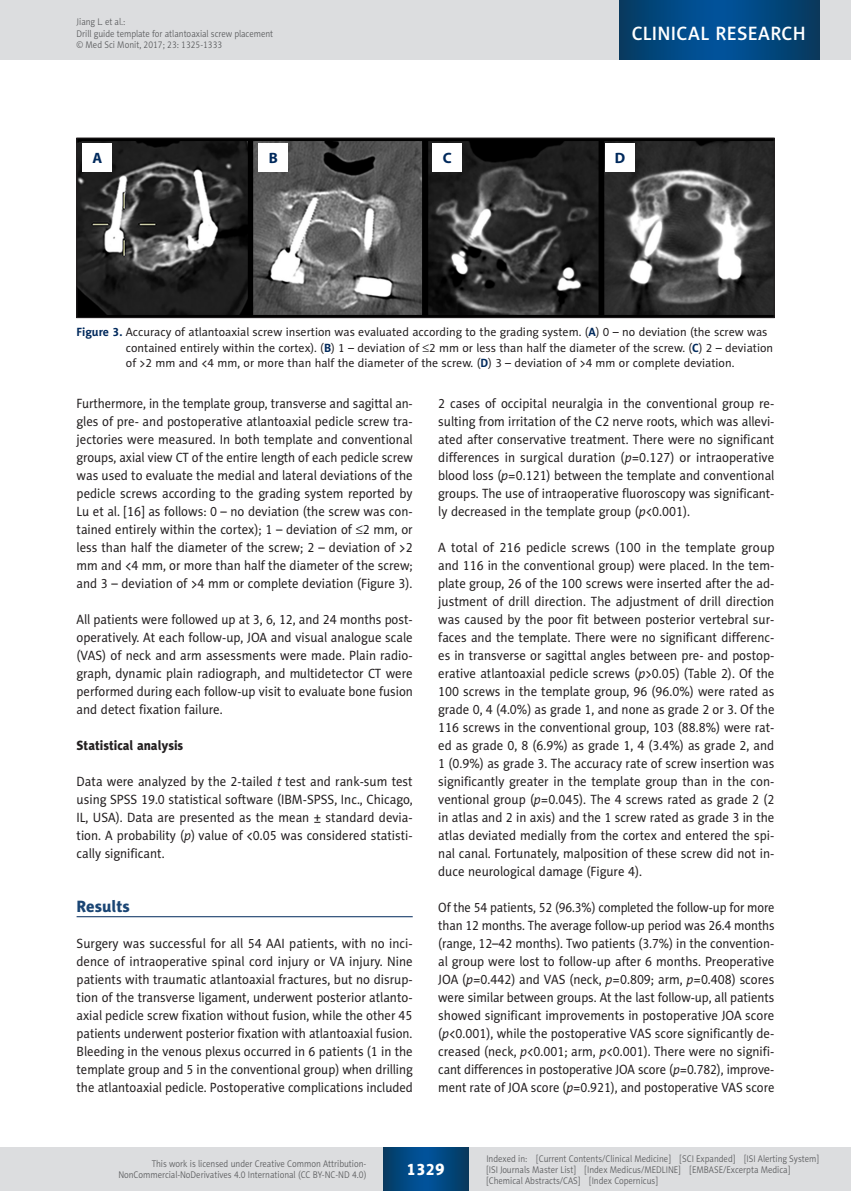
<style>
.page{position:relative;width:851px;height:1191px;background:#fff}
.page>*{position:absolute;margin:0;border:0;box-sizing:border-box;transform-origin:0 0}
.t1{font:19.5px "Naomi Sans EFN Medium";letter-spacing:.015em;color:#fff}
.MSM_Headline_1{font:16.5px "Naomi Sans EFN Heavy";color:#1a4574}
.t2{font:16.5px "Naomi Sans EFN Heavy";color:#fff}
.t3{font:700 15px "Myriad Pro";color:#00295c}
.MSM_Body{font:13.5px/18px "Naomi Sans EFN";color:#231f20;text-align:justify;scale:.95 1}
.MSM_Body-2{font:13.5px/18px "Naomi Sans EFN";color:#231f20;text-align:justify;scale:.96 1}
.MSM_Body-3{font:13.5px/18px "Naomi Sans EFN";color:#231f20;text-align:justify;scale:.92 1}
.MSM_Body-4{font:13.5px/18px "Naomi Sans EFN";color:#231f20;text-align:justify;scale:.93 1}
.MSM_Headline_2{font:13.5px "Naomi Sans EFN Heavy";color:#231f20;scale:.95 1}
.MSM_Rycina_tytul{font:12px/15.8px "Naomi Sans EFN";color:#231f20}
.t4{font:9.75px/11.2px "Naomi Sans EFN Light";color:#57585a;scale:.9 1}
.s1{font-weight:700;color:#00295c}
.s2{font-family:"Standard Sym L"}
.s3{font-style:italic}
</style>
<div class="page">
<hr style="left:77px;top:916px;width:335px;height:1px;background:#00295c">
<img style="left:79px;top:140px;width:693px;height:176px">
<div style="left:77px;top:138px;width:697px;height:180px;border:1px solid #231f20"></div>
<div style="left:83px;top:144px;width:29px;height:28px;background:#fff"></div>
<div style="left:259px;top:144px;width:29px;height:28px;background:#fff"></div>
<div style="left:432px;top:144px;width:30px;height:28px;background:#fff"></div>
<div style="left:605px;top:144px;width:29px;height:28px;background:#fff"></div>
<div style="left:0;top:1148px;width:850px;height:43px;background:#dcdddf"></div>
<svg style="left:383px;top:1147px;width:85px;height:43px"></svg>
<div style="left:0;top:0;width:850px;height:60px;background:#dcdddf"></div>
<svg style="left:619px;top:0;width:200px;height:60px"></svg>
<p class="t4" style="left:77px;top:16px;width:220px">Jiang L. et al.:<br>Drill guide template for atlantoaxial screw placement © Med Sci Monit, 2017; 23: 1325-1333</p>
<h1 class="t1" style="left:631px;top:22px;width:175px">CLINICAL RESEARCH</h1>
<p class="t3" style="left:92px;top:148px;width:11px">A</p>
<p class="t3" style="left:269px;top:148px;width:11px">B</p>
<p class="t3" style="left:442px;top:148px;width:10px">C</p>
<p class="t3" style="left:614px;top:148px;width:12px">D</p>
<p class="MSM_Rycina_tytul" style="left:126px;top:324px;width:648px;text-indent:-49px"><span class="s1">Figure 3.</span> Accuracy of atlantoaxial screw insertion was evaluated according to the grading system. (<span class="s1">A</span>) 0 – no deviation (the screw was contained entirely within the cortex). (<span class="s1">B</span>) 1 – deviation of <span class="s2">£</span>2 mm or less than half the diameter of the screw. (<span class="s1">C</span>) 2 – deviation of &gt;2 mm and &lt;4 mm, or more than half the diameter of the screw. (<span class="s1">D</span>) 3 – deviation of &gt;4 mm or complete deviation.</p>
<p class="MSM_Body-4" style="left:77px;top:394px;width:363px">Furthermore, in the template group, transverse and sagittal an&shy;gles of pre- and postoperative atlantoaxial pedicle screw tra&shy;jectories were measured. In both template and conventional groups, axial view CT of the entire length of each pedicle screw was used to evaluate the medial and lateral deviations of the pedicle screws according to the grading system reported by Lu et al. [16] as follows: 0 – no deviation (the screw was con&shy;tained entirely within the cortex); 1 – deviation of <span class="s2">£</span>2 mm, or less than half the diameter of the screw; 2 – deviation of &gt;2 mm and &lt;4 mm, or more than half the diameter of the screw; and 3 – deviation of &gt;4 mm or complete deviation (Figure 3).</p>
<p class="MSM_Body" style="left:77px;top:610px;width:355px">All patients were followed up at 3, 6, 12, and 24 months post&shy;operatively. At each follow-up, JOA and visual analogue scale (VAS) of neck and arm assessments were made. Plain radio&shy;graph, dynamic plain radiograph, and multidetector CT were performed during each follow-up visit to evaluate bone fusion and detect fixation failure.</p>
<p class="MSM_Headline_2" style="left:77px;top:737px;width:114px">Statistical analysis</p>
<p class="MSM_Body" style="left:77px;top:772px;width:355px">Data were analyzed by the 2-tailed <span class="s3">t</span> test and rank-sum test using SPSS 19.0 statistical software (IBM-SPSS, Inc., Chicago, IL, USA). Data are presented as the mean ± standard devia&shy;tion. A probability (<span class="s3">p</span>) value of &lt;0.05 was considered statisti&shy;cally significant.</p>
<p class="MSM_Headline_1" style="left:77px;top:896px;width:55px">Results</p>
<p class="MSM_Body" style="left:77px;top:934px;width:355px">Surgery was successful for all 54 AAI patients, with no inci&shy;dence of intraoperative spinal cord injury or VA injury. Nine patients with traumatic atlantoaxial fractures, but no disrup&shy;tion of the transverse ligament, underwent posterior atlanto&shy;axial pedicle screw fixation without fusion, while the other 45 patients underwent posterior fixation with atlantoaxial fusion.<br>Bleeding in the venous plexus occurred in 6 patients (1 in the template group and 5 in the conventional group) when drilling the atlantoaxial pedicle. Postoperative complications included</p>
<p class="MSM_Body" style="left:438px;top:394px;width:355px">2 cases of occipital neuralgia in the conventional group re&shy;sulting from irritation of the C2 nerve roots, which was allevi&shy;ated after conservative treatment. There were no significant differences in surgical duration (<span class="s3">p</span>=0.127) or intraoperative blood loss (<span class="s3">p</span>=0.121) between the template and conventional groups. The use of intraoperative fluoroscopy was significant&shy;ly decreased in the template group (<span class="s3">p</span>&lt;0.001).</p>
<p class="MSM_Body-2" style="left:438px;top:538px;width:352px">A total of 216 pedicle screws (100 in the template group and 116 in the conventional group) were placed. In the tem&shy;plate group, 26 of the 100 screws were inserted after the ad&shy;justment of drill direction. The adjustment of drill direction was caused by the poor fit between posterior vertebral sur&shy;faces and the template. There were no significant differenc&shy;es in transverse or sagittal angles between pre- and postop&shy;erative atlantoaxial pedicle screws (<span class="s3">p</span>&gt;0.05) (Table 2). Of the 100 screws in the template group, 96 (96.0%) were rated as grade 0, 4 (4.0%) as grade 1, and none as grade 2 or 3. Of the 116 screws in the conventional group, 103 (88.8%) were rat&shy;ed as grade 0, 8 (6.9%) as grade 1, 4 (3.4%) as grade 2, and 1 (0.9%) as grade 3. The accuracy rate of screw insertion was significantly greater in the template group than in the con&shy;ventional group (<span class="s3">p</span>=0.045). The 4 screws rated as grade 2 (2 in atlas and 2 in axis) and the 1 screw rated as grade 3 in the atlas deviated medially from the cortex and entered the spi&shy;nal canal. Fortunately, malposition of these screw did not in&shy;duce neurological damage (Figure 4).</p>
<p class="MSM_Body-3" style="left:438px;top:898px;width:367px">Of the 54 patients, 52 (96.3%) completed the follow-up for more than 12 months. The average follow-up period was 26.4 months (range, 12–42 months). Two patients (3.7%) in the convention&shy;al group were lost to follow-up after 6 months. Preoperative JOA (<span class="s3">p</span>=0.442) and VAS (neck, <span class="s3">p</span>=0.809; arm, <span class="s3">p</span>=0.408) scores were similar between groups. At the last follow-up, all patients showed significant improvements in postoperative JOA score (<span class="s3">p</span>&lt;0.001), while the postoperative VAS score significantly de&shy;creased (neck, <span class="s3">p</span>&lt;0.001; arm, <span class="s3">p</span>&lt;0.001). There were no signifi&shy;cant differences in postoperative JOA score (<span class="s3">p</span>=0.782), improve&shy;ment rate of JOA score (<span class="s3">p</span>=0.921), and postoperative VAS score</p>
<p class="t4" style="left:118px;top:1158px;width:277px;text-align:right">This work is licensed under Creative Common Attribution-<br>NonCommercial-NoDerivatives 4.0 International (CC BY-NC-ND 4.0)</p>
<p class="t2" style="left:406px;top:1159px;width:40px">1329</p>
<p class="t4" style="left:486px;top:1152px;width:371px">Indexed in: [Current Contents/Clinical Medicine] [SCI Expanded] [ISI Alerting System] [ISI Journals Master List] [Index Medicus/MEDLINE] [EMBASE/Excerpta Medica] [Chemical Abstracts/CAS] [Index Copernicus]</p>
</div>
